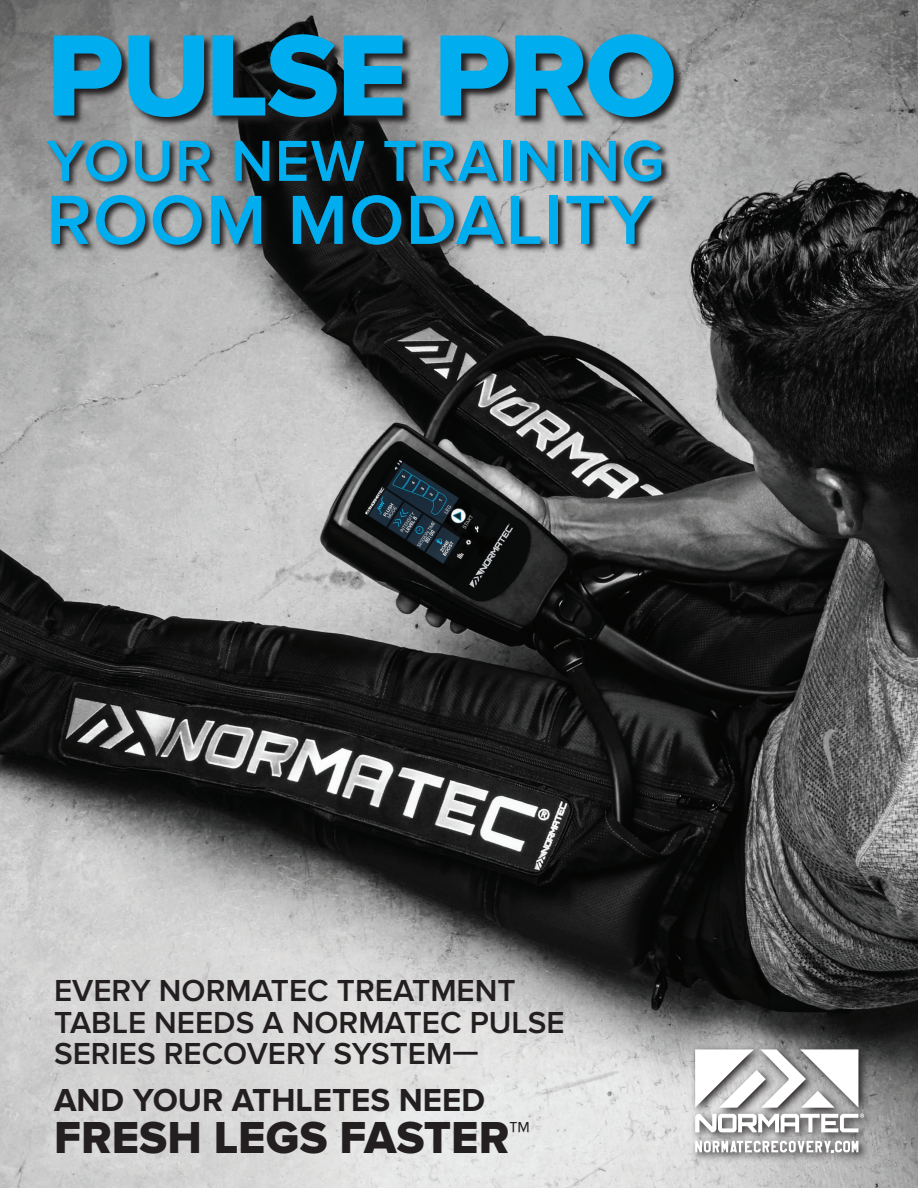
<style>
.page{position:relative;width:918px;height:1188px;background:#fff}
.page>*{position:absolute;margin:0;border:0;box-sizing:border-box;transform-origin:0 0}
.t1{font:120px "Proxima Nova Extrabld";letter-spacing:-.02em;color:#00aeef}
.t2{font:600 72px "Proxima Nova";letter-spacing:.02em;color:#00aeef}
.t3{font:600 60px "Proxima Nova";letter-spacing:.02em;color:#00aeef}
.t4{font:46.5px "Proxima Nova Extrabld";color:#231f20}
.t5{font:700 33px "Proxima Nova";color:#231f20}
.t6{font:600 31.5px/31.5px "Proxima Nova";color:#231f20}
</style>
<div class="page">
<img style="left:0;top:0;width:918px;height:1188px">
<svg style="left:690px;top:1045px;width:185px;height:119px;background:#9e9d9d"></svg>
<svg style="left:695px;top:1049px;width:163px;height:59px"></svg>
<svg style="left:695px;top:1114px;width:169px;height:18px"></svg>
<svg style="left:695px;top:1141px;width:163px;height:11px"></svg>
<svg style="left:54px;top:35px;width:630px;height:93px;background:#545252"></svg>
<svg style="left:45px;top:139px;width:626px;height:115px;background:#696868"></svg>
<p class="t1" style="left:46px;top:6px;width:632px">PULSE PRO</p>
<p class="t3" style="left:46px;top:126px;width:619px">YOUR NEW TRAINING</p>
<p class="t2" style="left:46px;top:179px;width:608px">ROOM MODALITY</p>
<p class="t6" style="left:54px;top:976px;width:512px">EVERY NORMATEC TREATMENT<br>TABLE NEEDS A NORMATEC PULSE<br>SERIES RECOVERY SYSTEM—</p>
<p class="t5" style="left:54px;top:1081px;width:433px">AND YOUR ATHLETES NEED</p>
<p class="t4" style="left:54px;top:1110px;width:478px">FRESH LEGS FASTER™</p>
</div>
